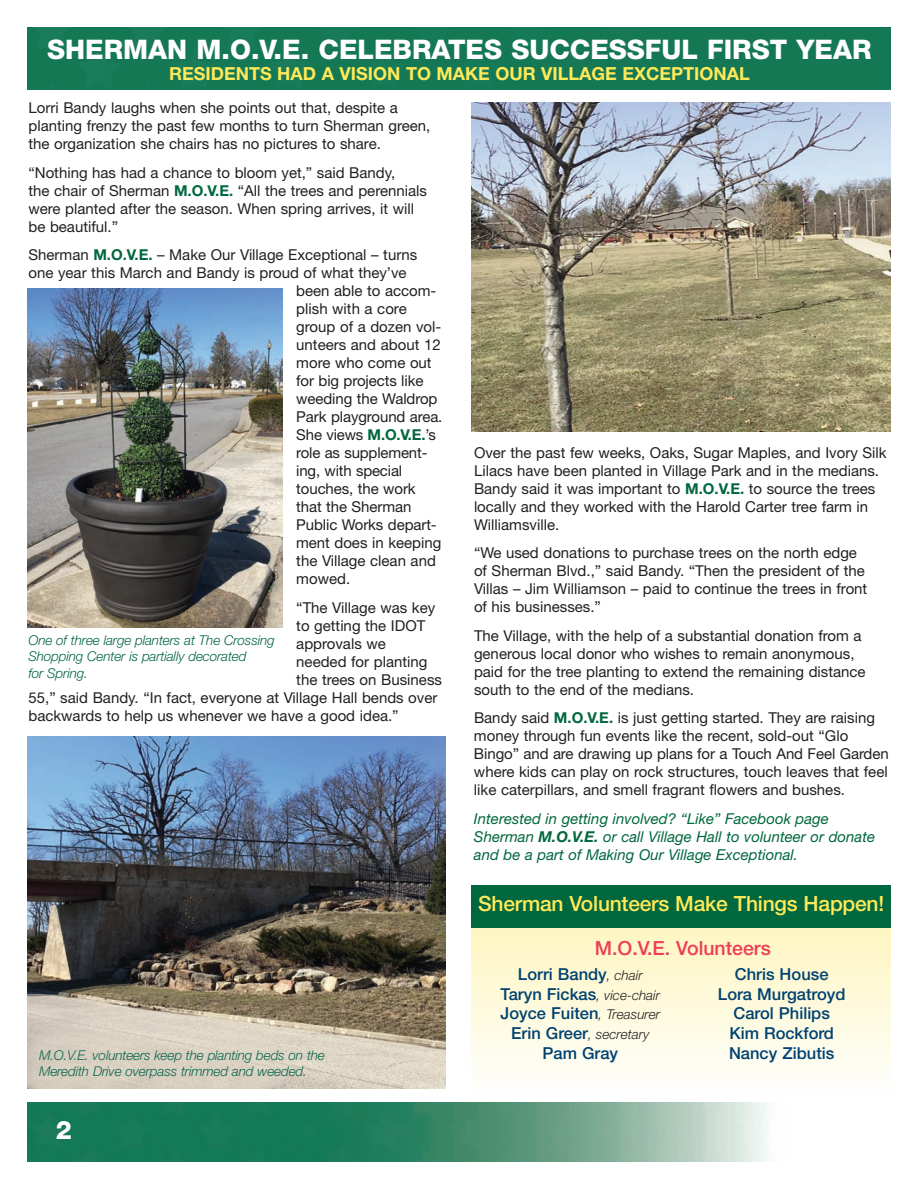
<style>
.page{position:relative;width:918px;height:1188px;background:#fff}
.page>*{position:absolute;margin:0;border:0;box-sizing:border-box;transform-origin:0 0}
.t1{font:800 27px "Helvetica Neue";color:#fff}
.t2{font:800 25.5px "Helvetica Neue";color:#fff}
.t3{font:500 21px "Helvetica Neue";letter-spacing:-.01em;color:#ffe958}
.t4{font:500 19.5px "Helvetica Neue";color:#ee3d56}
.t5{font:700 18px "Helvetica Neue";color:#ffe958}
.t6{font:500 16.5px/19.8px "Helvetica Neue";color:#004270;text-align:center}
.t7{font:15px/18px "Helvetica Neue";color:#231f20}
.t8{font:italic 15px/18px "Helvetica Neue";color:#00673e}
.t9{font:italic 300 13.5px/16.2px "Helvetica Neue";letter-spacing:-.01em;color:#00673e}
.t10{font:italic 300 13.5px/16.2px "Helvetica Neue";letter-spacing:-.01em;color:#08674f}
.t11{font:italic 300 13.5px "Helvetica Neue";color:#231f20}
.s1{font-weight:700;color:#00673e}
.s2{font-weight:700}
.s3{font-weight:300;font-style:italic;font-size:13.5px;color:#231f20}
.s4{font-weight:500;font-style:normal;font-size:16.5px;color:#004270}
</style>
<div class="page">
<div style="left:471px;top:920px;width:420px;height:174px;background:linear-gradient(to bottom,#fef5be,#fefefc)"></div>
<div style="left:471px;top:885px;width:420px;height:43px;background:#00673e"></div>
<div style="left:27px;top:27px;width:864px;height:62px;background:#157855"></div>
<img style="left:27px;top:1103px;width:740px;height:58px">
<img style="left:471px;top:102px;width:420px;height:330px">
<img style="left:27px;top:737px;width:419px;height:352px">
<img style="left:27px;top:289px;width:255px;height:338px">
<h1 class="t1" style="left:47px;top:40px;width:826px">SHERMAN M.O.V.E. CELEBRATES SUCCESSFUL FIRST YEAR</h1>
<p class="t5" style="left:169px;top:67px;width:582px">RESIDENTS HAD A VISION TO MAKE OUR VILLAGE EXCEPTIONAL</p>
<p class="t7" style="left:28px;top:100px;width:403px">Lorri Bandy laughs when she points out that, despite a planting frenzy the past few months to turn Sherman green, the organization she chairs has no pictures to share.</p>
<p class="t7" style="left:28px;top:165px;width:400px">“Nothing has had a chance to bloom yet,” said Bandy,<br>the chair of Sherman <span class="s1">M.O.V.E.</span> “All the trees and perennials were planted after the season. When spring arrives, it will be beautiful.”</p>
<p class="t7" style="left:28px;top:247px;width:390px">Sherman <span class="s1">M.O.V.E.</span> – Make Our Village Exceptional – turns</p>
<p class="t7" style="left:29px;top:265px;width:380px">one year this March and Bandy is proud of what they’ve</p>
<p class="t7" style="left:296px;top:283px;width:142px">been able to accom-</p>
<p class="t7" style="left:296px;top:301px;width:112px">plish with a core</p>
<p class="t7" style="left:296px;top:319px;width:147px">group of a dozen vol-</p>
<p class="t7" style="left:296px;top:337px;width:146px">unteers and about 12</p>
<p class="t7" style="left:296px;top:355px;width:137px">more who come out</p>
<p class="t7" style="left:296px;top:373px;width:129px">for big projects like</p>
<p class="t7" style="left:296px;top:391px;width:143px">weeding the Waldrop</p>
<p class="t7" style="left:296px;top:409px;width:148px">Park playground area.</p>
<p class="t7" style="left:296px;top:427px;width:141px">She views <span class="s1">M.O.V.E.</span>’s</p>
<p class="t7" style="left:296px;top:445px;width:133px">role as supplement-</p>
<p class="t7" style="left:296px;top:463px;width:107px">ing, with special</p>
<p class="t7" style="left:296px;top:481px;width:121px">touches, the work</p>
<p class="t7" style="left:296px;top:499px;width:117px">that the Sherman</p>
<p class="t7" style="left:296px;top:517px;width:142px">Public Works depart-</p>
<p class="t7" style="left:296px;top:535px;width:147px">ment does in keeping</p>
<p class="t7" style="left:296px;top:553px;width:141px">the Village clean and</p>
<p class="t7" style="left:296px;top:571px;width:55px">mowed.</p>
<p class="t7" style="left:296px;top:600px;width:141px">“The Village was key</p>
<p class="t7" style="left:296px;top:618px;width:131px">to getting the IDOT</p>
<p class="t7" style="left:296px;top:636px;width:91px">approvals we</p>
<p class="t7" style="left:296px;top:654px;width:133px">needed for planting</p>
<p class="t7" style="left:296px;top:672px;width:147px">the trees on Business</p>
<p class="t7" style="left:28px;top:690px;width:410px">55,” said Bandy. “In fact, everyone at Village Hall bends over</p>
<p class="t7" style="left:28px;top:708px;width:372px">backwards to help us whenever we have a good idea.”</p>
<p class="t7" style="left:474px;top:445px;width:414px">Over the past few weeks, Oaks, Sugar Maples, and Ivory Silk Lilacs have been planted in Village Park and in the medians.<br>Bandy said it was important to <span class="s1">M.O.V.E.</span> to source the trees locally and they worked with the Harold Carter tree farm in Williamsville.</p>
<p class="t7" style="left:474px;top:545px;width:395px">“We used donations to purchase trees on the north edge of Sherman Blvd.,” said Bandy. “Then the president of the Villas – Jim Williamson – paid to continue the trees in front of his businesses.”</p>
<p class="t7" style="left:474px;top:628px;width:393px">The Village, with the help of a substantial donation from a generous local donor who wishes to remain anonymous, paid for the tree planting to extend the remaining distance south to the end of the medians.</p>
<p class="t7" style="left:474px;top:710px;width:416px">Bandy said <span class="s1">M.O.V.E.</span> is just getting started. They are raising money through fun events like the recent, sold-out “Glo Bingo” and are drawing up plans for a Touch And Feel Garden where kids can play on rock structures, touch leaves that feel like caterpillars, and smell fragrant flowers and bushes.</p>
<p class="t8" style="left:474px;top:811px;width:403px">Interested in getting involved? “Like” Facebook page<br>Sherman <span class="s2">M.O.V.E.</span> or call Village Hall to volunteer or donate and be a part of Making Our Village Exceptional.</p>
<p class="t9" style="left:28px;top:634px;width:248px">One of three large planters at The Crossing<br>Shopping Center is partially decorated<br>for Spring.</p>
<p class="t10" style="left:39px;top:1048px;width:287px">M.O.V.E. volunteers keep the planting beds on the<br>Meredith Drive overpass trimmed and weeded.</p>
<h2 class="t2" style="left:56px;top:1121px;width:18px">2</h2>
<h3 class="t3" style="left:478px;top:897px;width:408px">Sherman Volunteers Make Things Happen!</h3>
<h3 class="t4" style="left:595px;top:941px;width:178px">M.O.V.E. Volunteers</h3>
<p class="t6" style="left:501px;top:966px;width:161px">Lorri Bandy<span class="s3">, chair<br></span>Taryn Fickas<span class="s3">, vice-chair<br></span>Joyce Fuiten<span class="s3">, Treasurer</span></p>
<p class="t11" style="left:511px;top:1029px;width:140px"><span class="s4">Erin Greer</span>, secretary</p>
<p class="t6" style="left:543px;top:1045px;width:77px">Pam Gray</p>
<p class="t6" style="left:718px;top:966px;width:129px">Chris House<br>Lora Murgatroyd<br>Carol Philips<br>Kim Rockford<br>Nancy Zibutis</p>
</div>
